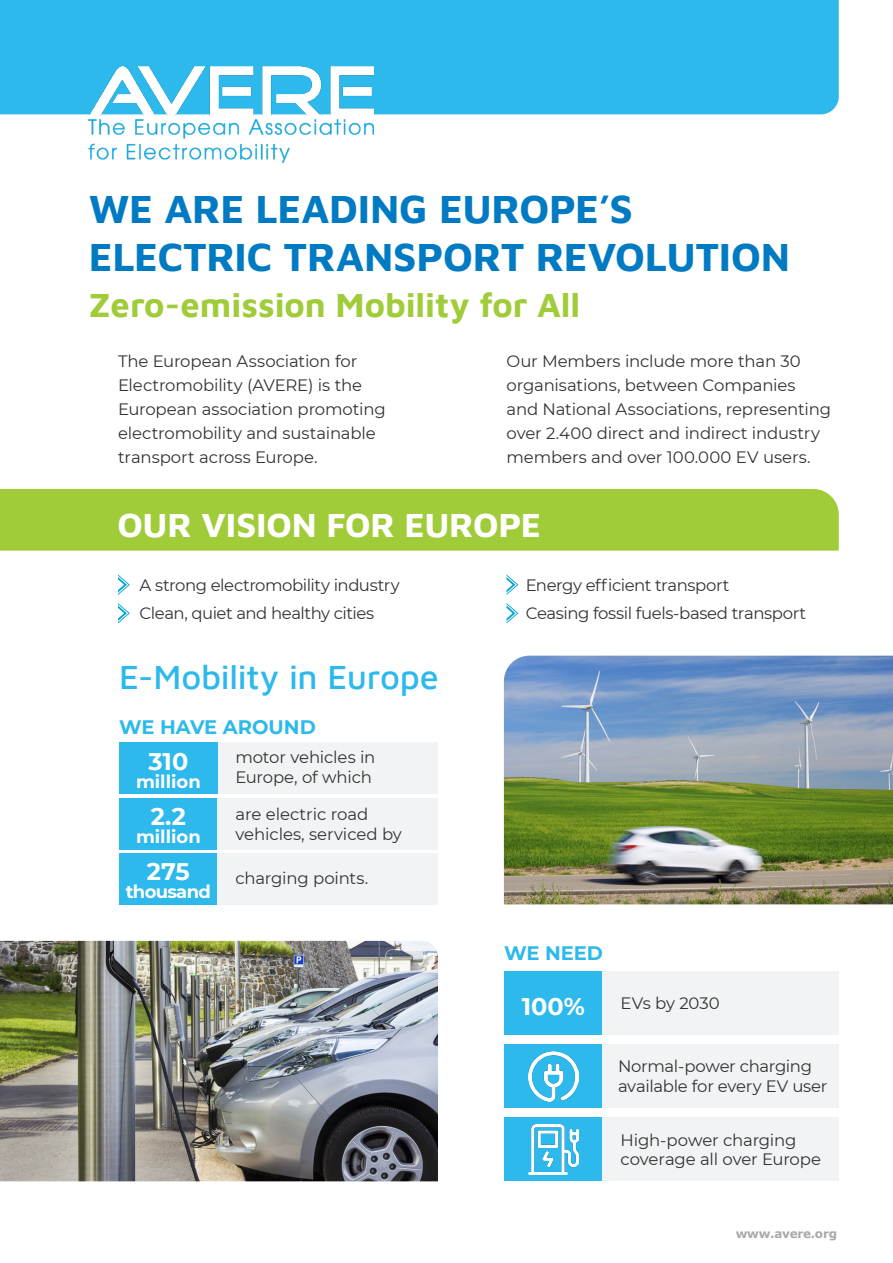
<style>
.page{position:relative;width:893px;height:1263px;background:#fff}
.page>*{position:absolute;margin:0;border:0;box-sizing:border-box;transform-origin:0 0}
.Tttle_Font_Left{font:700 40.5px/48.6px "Maven Pro";letter-spacing:-.005em;color:#007bc3}
.List_Paragraph{font:700 34.5px "Maven Pro";color:#a1cc3a}
.Signature_Font{font:500 34.5px "Maven Pro";letter-spacing:-.01em;color:#2db9ec}
.Discription_Left{font:700 34.5px "Maven Pro";letter-spacing:-.005em;color:#fff}
.Discription_Left-2{font:700 24px "Montserrat";color:#fff}
.Discription_Left-3{font:700 19.5px "Montserrat";color:#2db9ec}
.Discription_Left-4{font:700 18px "Montserrat";color:#fff}
.Discription_Left-5{font:700 18px "Montserrat";letter-spacing:-.04em;color:#fff}
.Discription_Left-6{font:16.5px/24px "Montserrat";letter-spacing:-.01em;color:#333}
.Discription_Left-7{font:16.5px "Montserrat";letter-spacing:-.035em;color:#333}
.Discription_Left-8{font:16.5px "Montserrat";letter-spacing:-.03em;color:#333}
.Headline_01{font:700 12px "Verdana";letter-spacing:-.02em;color:#a8a9ad}
</style>
<div class="page">
<div style="left:0;top:489px;width:839px;height:62px;background:#a1cc3a"></div>
<div style="left:0;top:0;width:839px;height:114px;background:#2db9ec"></div>
<img style="left:89px;top:66px;width:284px;height:50px">
<img style="left:89px;top:119px;width:285px;height:44px">
<svg style="left:506px;top:603px;width:12px;height:20px"></svg>
<svg style="left:506px;top:574px;width:12px;height:21px"></svg>
<svg style="left:118px;top:574px;width:12px;height:21px"></svg>
<svg style="left:118px;top:603px;width:12px;height:20px"></svg>
<div style="left:218px;top:743px;width:220px;height:51px;background:#f2f3f4"></div>
<div style="left:119px;top:743px;width:99px;height:51px;background:#2db9ec"></div>
<div style="left:119px;top:798px;width:99px;height:51px;background:#2db9ec"></div>
<div style="left:218px;top:798px;width:220px;height:51px;background:#f2f3f4"></div>
<div style="left:119px;top:853px;width:99px;height:51px;background:#2db9ec"></div>
<div style="left:218px;top:853px;width:220px;height:51px;background:#f2f3f4"></div>
<div style="left:504px;top:971px;width:99px;height:64px;background:#2db9ec"></div>
<div style="left:603px;top:971px;width:236px;height:64px;background:#f2f3f4"></div>
<img style="left:504px;top:656px;width:389px;height:248px">
<img style="left:0;top:941px;width:438px;height:240px">
<div style="left:504px;top:1044px;width:99px;height:64px;background:#2db9ec"></div>
<div style="left:603px;top:1044px;width:236px;height:64px;background:#f2f3f4"></div>
<img style="left:528px;top:1051px;width:50px;height:50px">
<div style="left:504px;top:1117px;width:99px;height:64px;background:#2db9ec"></div>
<div style="left:603px;top:1117px;width:236px;height:64px;background:#f2f3f4"></div>
<img style="left:528px;top:1124px;width:50px;height:50px">
<p class="Tttle_Font_Left" style="left:89px;top:182px;width:703px">WE ARE LEADING EUROPE’S<br>ELECTRIC TRANSPORT REVOLUTION</p>
<p class="List_Paragraph" style="left:89px;top:282px;width:493px">Zero-emission Mobility for All</p>
<p class="Discription_Left-6" style="left:118px;top:348px;width:269px">The European Association for<br>Electromobility (AVERE) is the<br>European association promoting electromobility and sustainable transport across Europe.</p>
<p class="Discription_Left-6" style="left:506px;top:348px;width:326px">Our Members include more than 30 organisations, between Companies and National Associations, representing over 2.400 direct and indirect industry members and over 100.000 EV users.</p>
<p class="Discription_Left" style="left:117px;top:501px;width:425px">OUR VISION FOR EUROPE</p>
<p class="Discription_Left-6" style="left:140px;top:572px;width:262px">A strong electromobility industry</p>
<p class="Discription_Left-7" style="left:140px;top:602px;width:236px">Clean, quiet and healthy cities</p>
<p class="Signature_Font" style="left:119px;top:653px;width:321px">E-Mobility in Europe</p>
<p class="Discription_Left-3" style="left:119px;top:713px;width:198px">WE HAVE AROUND</p>
<p class="Discription_Left-6" style="left:235px;top:747px;width:142px;line-height:19.8px">motor vehicles in<br>Europe, of which</p>
<p class="Discription_Left-2" style="left:148px;top:744px;width:41px">310</p>
<p class="Discription_Left-4" style="left:136px;top:768px;width:66px">million</p>
<p class="Discription_Left-6" style="left:235px;top:804px;width:168px;line-height:19.8px">are electric road vehicles, serviced by</p>
<p class="Discription_Left-2" style="left:151px;top:799px;width:37px">2.2</p>
<p class="Discription_Left-4" style="left:136px;top:824px;width:66px">million</p>
<p class="Discription_Left-2" style="left:147px;top:854px;width:44px">275</p>
<p class="Discription_Left-6" style="left:235px;top:866px;width:135px">charging points.</p>
<p class="Discription_Left-5" style="left:126px;top:879px;width:87px">thousand</p>
<p class="Discription_Left-8" style="left:526px;top:573px;width:205px">Energy efficient transport</p>
<p class="Discription_Left-6" style="left:526px;top:601px;width:282px">Ceasing fossil fuels-based transport</p>
<p class="Discription_Left-3" style="left:504px;top:939px;width:101px">WE NEED</p>
<p class="Discription_Left-2" style="left:522px;top:989px;width:65px">100%</p>
<p class="Discription_Left-6" style="left:620px;top:990px;width:101px">EVs by 2030</p>
<p class="Discription_Left-6" style="left:618px;top:1055px;width:211px;line-height:19.8px">Normal-power charging available for every EV user</p>
<p class="Discription_Left-6" style="left:621px;top:1129px;width:202px;line-height:19.8px">High-power charging coverage all over Europe</p>
<p class="Headline_01" style="left:736px;top:1225px;width:103px">www.avere.org</p>
</div>
